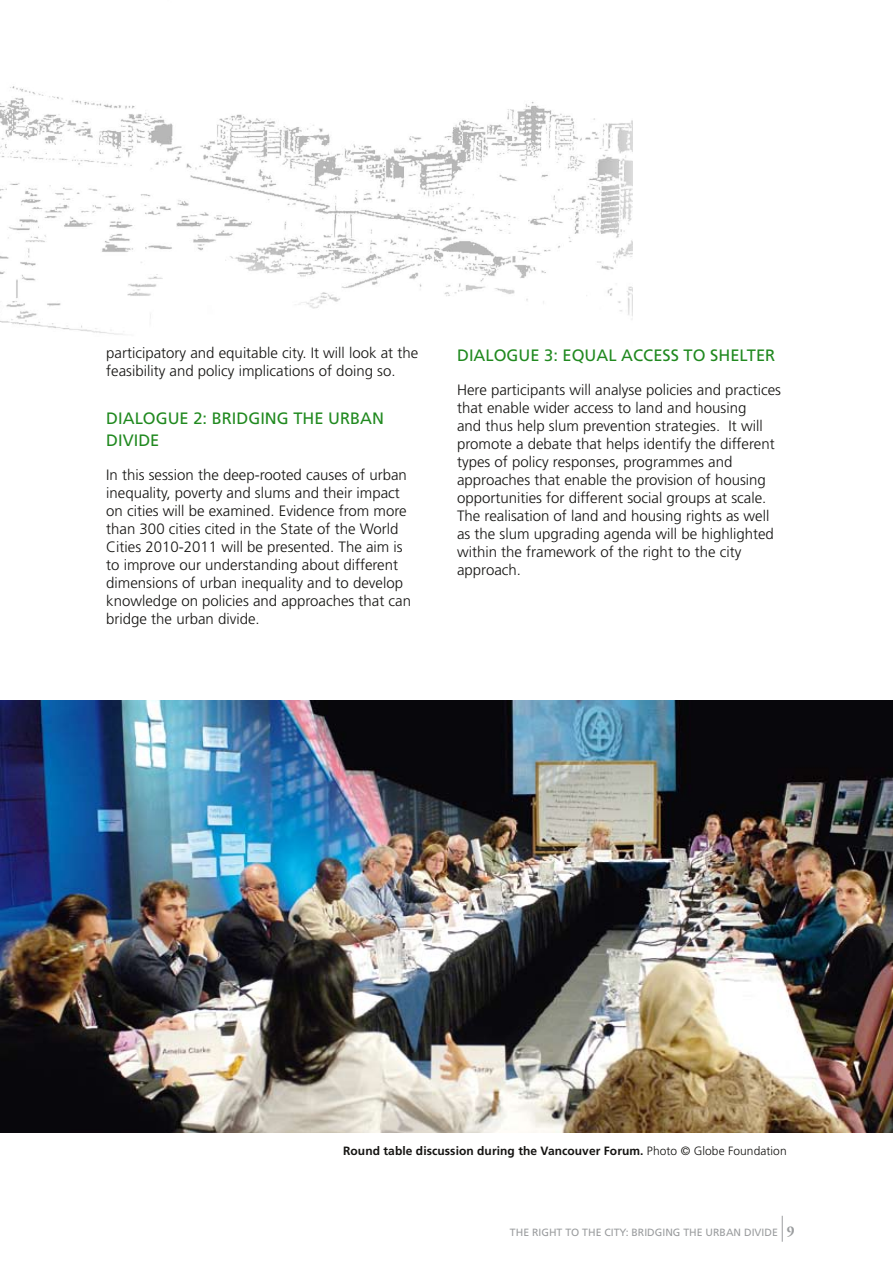
<style>
.page{position:relative;width:893px;height:1263px;background:#fff}
.page>*{position:absolute;margin:0;border:0;box-sizing:border-box;transform-origin:0 0}
.t1{font:16.5px "Frutiger";color:#20891f}
.t2{font:300 15px/18px "Frutiger";color:#151412}
.t3{font:700 15px "Adobe Garamond Pro";color:#9b9d9f}
.t4{font:700 12px "Frutiger";letter-spacing:.005em;color:#151412}
.t5{font:10.5px "Frutiger";color:#9b9d9f}
.s1{font-weight:300}
</style>
<div class="page">
<svg style="left:782px;top:1216px;width:1px;height:26px"></svg>
<img style="left:0;top:86px;width:632px;height:249px">
<img style="left:0;top:700px;width:893px;height:432px">
<p class="t2" style="left:106px;top:343px;width:313px">participatory and equitable city. It will look at the feasibility and policy implications of doing so.</p>
<p class="t1" style="left:106px;top:409px;width:22px">DIALO</p>
<p class="t1" style="left:156px;top:409px;width:149px">GUE 2: BRIDGING THE</p>
<p class="t1" style="left:328px;top:409px;width:24px">URBAN</p>
<p class="t1" style="left:106px;top:430px;width:37px">DIVIDE</p>
<p class="t2" style="left:106px;top:465px;width:306px">In this session the deep-rooted causes of urban inequality, poverty and slums and their impact on cities will be examined. Evidence from more than 300 cities cited in the State of the World Cities 2010-2011 will be presented. The aim is to improve our understanding about different dimensions of urban inequality and to develop knowledge on policies and approaches that can bridge the urban divide.</p>
<p class="t1" style="left:457px;top:346px;width:22px">DIALO</p>
<p class="t1" style="left:507px;top:346px;width:90px">GUE 3: EQUAL</p>
<p class="t1" style="left:621px;top:346px;width:11px">ACCESS</p>
<p class="t1" style="left:684px;top:346px;width:37px">TO SHELTER</p>
<p class="t2" style="left:457px;top:381px;width:325px">Here participants will analyse policies and practices that enable wider access to land and housing<br>and thus help slum prevention strategies. It will promote a debate that helps identify the different types of policy responses, programmes and approaches that enable the provision of housing opportunities for different social groups at scale.<br>The realisation of land and housing rights as well as the slum upgrading agenda will be highlighted within the framework of the right to the city approach.</p>
<p class="t4" style="left:343px;top:1144px;width:445px">Round table discussion during the Vancouver Forum. <span class="s1">Photo © Globe Foundation</span></p>
<p class="t5" style="left:510px;top:1226px;width:80px">THE RIGHT TO THE</p>
<p class="t5" style="left:604px;top:1226px;width:87px">CITY: BRIDGING THE</p>
<p class="t5" style="left:706px;top:1226px;width:16px">URBAN</p>
<p class="t5" style="left:744px;top:1226px;width:24px">DIVIDE</p>
<p class="t3" style="left:787px;top:1222px;width:9px">9</p>
</div>
